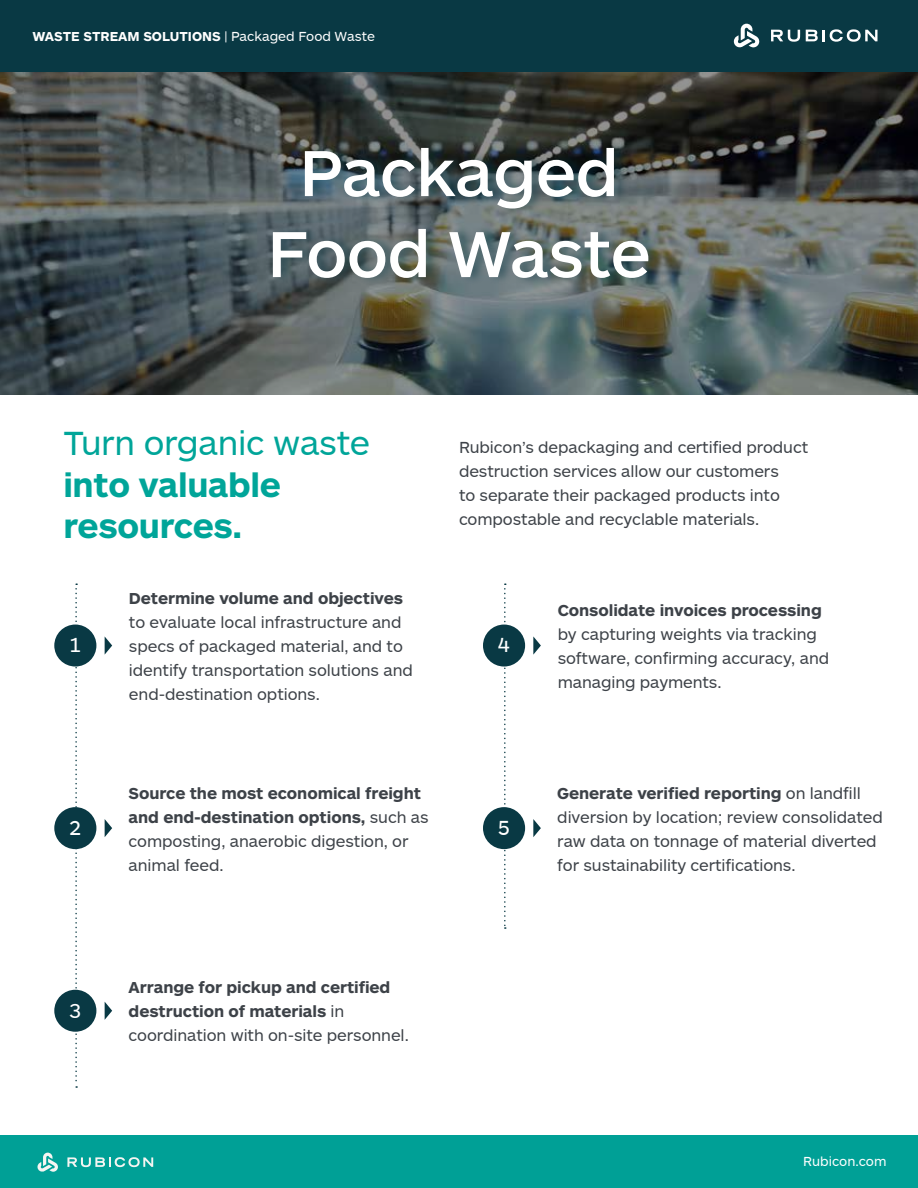
<style>
.page{position:relative;width:918px;height:1188px;background:#fff}
.page>*{position:absolute;margin:0;border:0;box-sizing:border-box;transform-origin:0 0}
.t1{font:500 67.5px/81px "ARS Maquette";letter-spacing:-.01em;color:#fff;text-align:center}
.t2{font:700 34.5px/41.4px "ARS Maquette";letter-spacing:-.01em;color:#00a599}
.t3{font:34.5px "ARS Maquette";letter-spacing:-.01em;color:#00a599}
.t4{font:21px "ARS Maquette";color:#fff}
.t5{font:16.5px/24px "ARS Maquette";letter-spacing:-.005em;color:#3d4248}
.t6{font:700 16.5px/24px "ARS Maquette";letter-spacing:-.005em;color:#3d4248}
.t7{font:700 13.5px "ARS Maquette";color:#fff}
.t8{font:13.5px "ARS Maquette";color:#fff}
.s1{font-weight:400}
.s2{font-weight:700}
</style>
<div class="page">
<svg style="left:0;top:71px;width:918px;height:324px;background:#4a5150"></svg>
<div style="left:0;top:0;width:918px;height:71px;background:#093944"></div>
<svg style="left:75px;top:584px;width:2px;height:504px"></svg>
<svg style="left:504px;top:584px;width:2px;height:345px"></svg>
<div style="left:54px;top:625px;width:42px;height:42px;background:#093944;border-radius:50%"></div>
<svg style="left:105px;top:637px;width:7px;height:17px"></svg>
<div style="left:483px;top:625px;width:42px;height:42px;background:#093944;border-radius:50%"></div>
<svg style="left:533px;top:636px;width:8px;height:19px"></svg>
<div style="left:54px;top:807px;width:42px;height:42px;background:#093944;border-radius:50%"></div>
<svg style="left:105px;top:819px;width:7px;height:18px"></svg>
<div style="left:483px;top:807px;width:42px;height:42px;background:#093944;border-radius:50%"></div>
<svg style="left:533px;top:819px;width:8px;height:18px"></svg>
<div style="left:54px;top:990px;width:42px;height:42px;background:#093944;border-radius:50%"></div>
<svg style="left:105px;top:1002px;width:7px;height:18px"></svg>
<div style="left:271px;top:139px;width:392px;height:147px;background:#093944;opacity:.5"></div>
<svg style="left:734px;top:24px;width:26px;height:24px"></svg>
<svg style="left:771px;top:30px;width:29px;height:12px"></svg>
<svg style="left:806px;top:29px;width:71px;height:13px"></svg>
<div style="left:0;top:1136px;width:918px;height:52px;background:#00a096"></div>
<svg style="left:37px;top:1153px;width:21px;height:19px"></svg>
<svg style="left:67px;top:1157px;width:86px;height:11px"></svg>
<p class="t7" style="left:32px;top:27px;width:344px">WASTE STREAM SOLUTIONS <span class="s1">| Packaged Food Waste</span></p>
<h1 class="t1" style="left:267px;top:133px;width:385px">Packaged<br>Food Waste</h1>
<h2 class="t3" style="left:63px;top:426px;width:308px">Turn organic waste</h2>
<h2 class="t2" style="left:63px;top:462px;width:219px">into valuable resources.</h2>
<p class="t5" style="left:459px;top:436px;width:351px">Rubicon’s depackaging and certified product destruction services allow our customers<br>to separate their packaged products into compostable and recyclable materials.</p>
<p class="t6" style="left:129px;top:586px;width:276px">Determine volume and objectives</p>
<p class="t5" style="left:129px;top:611px;width:285px">to evaluate local infrastructure and specs of packaged material, and to identify transportation solutions and end-destination options.</p>
<p class="t4" style="left:69px;top:635px;width:14px">1</p>
<p class="t4" style="left:498px;top:635px;width:14px">4</p>
<p class="t6" style="left:129px;top:780px;width:302px">Source the most economical freight and end-destination options, <span class="s1">such as composting, anaerobic digestion, or animal feed.</span></p>
<p class="t4" style="left:69px;top:817px;width:14px">2</p>
<p class="t4" style="left:498px;top:817px;width:14px">5</p>
<p class="t4" style="left:69px;top:1000px;width:14px">3</p>
<p class="t6" style="left:129px;top:975px;width:282px">Arrange for pickup and certified destruction of materials <span class="s1">in coordination with on-site personnel.</span></p>
<p class="t6" style="left:558px;top:598px;width:266px">Consolidate invoices processing</p>
<p class="t5" style="left:558px;top:623px;width:273px">by capturing weights via tracking software, confirming accuracy, and managing payments.</p>
<p class="t5" style="left:557px;top:781px;width:327px"><span class="s2">Generate verified reporting</span> on landfill diversion by location; review consolidated raw data on tonnage of material diverted for sustainability certifications.</p>
<p class="t8" style="left:803px;top:1155px;width:85px">Rubicon.com</p>
</div>
